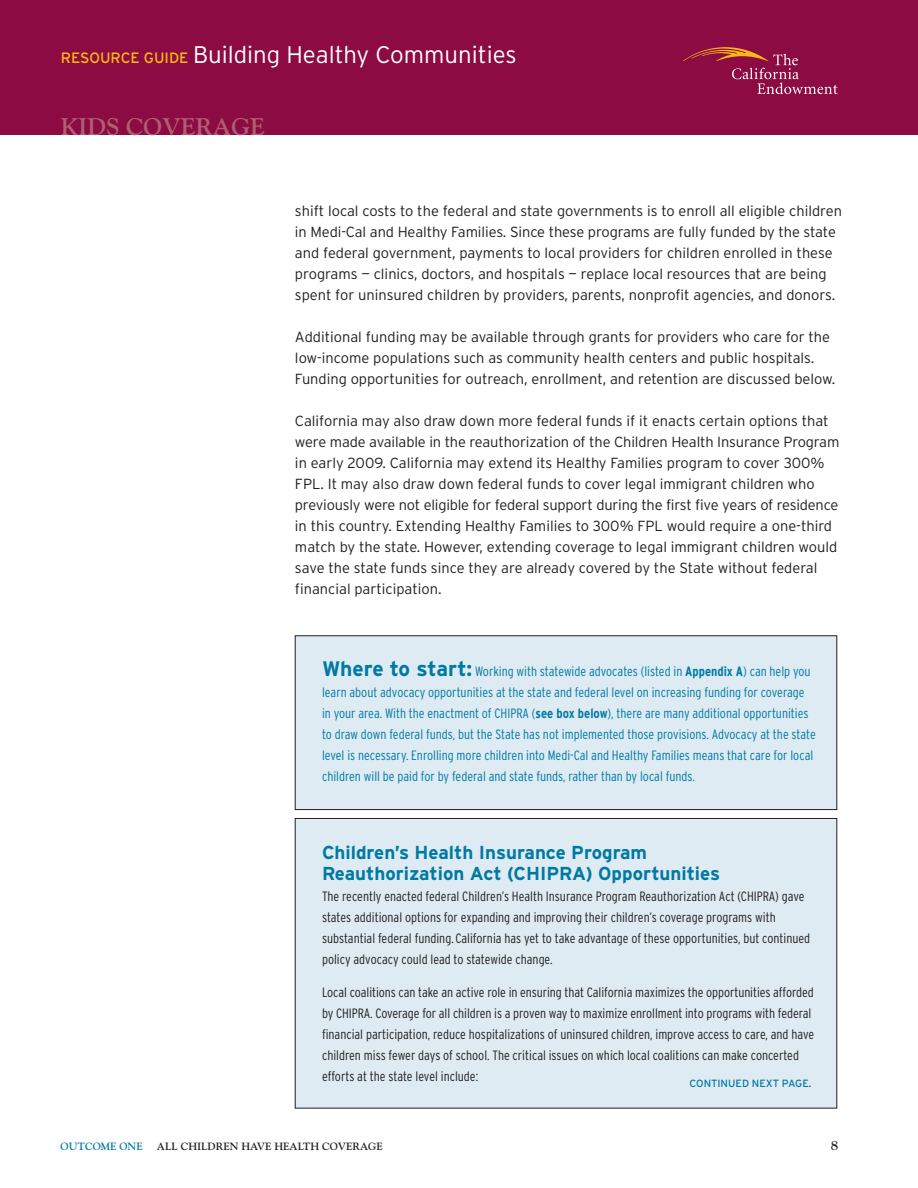
<style>
.page{position:relative;width:918px;height:1188px;background:#fff}
.page>*{position:absolute;margin:0;border:0;box-sizing:border-box;transform-origin:0 0}
.t1{font:300 24px "Interstate";color:#fff}
.t2{font:700 24px "Goudy";color:#af5f72}
.t3{font:700 18.75px/21px "Interstate";color:#0079a3}
.t4{font:300 14.7px/21px "Interstate";color:#231f20}
.t5{font:300 condensed 13.5px/21px "Interstate";color:#231f20}
.t6{font:300 condensed 13.5px/21px "Interstate";color:#0079a3}
.t7{font:700 13.5px "Goudy";color:#231f20}
.t8{font:700 10.5px "Goudy";color:#231f20}
.t9{font:10.5px "Interstate";color:#0079a3}
.t10{font:700 10.5px "Goudy";color:#0079a3}
.s1{font-weight:400;font-size:15px;color:#fcb814}
.s2{font-weight:700;font-stretch:normal;font-size:21px}
.s3{font-weight:700}
</style>
<div class="page">
<div style="left:0;top:0;width:918px;height:135px;background:#8c0b42"></div>
<svg style="left:683px;top:47px;width:155px;height:47px"></svg>
<div style="left:295px;top:636px;width:542px;height:174px;background:#deebf3"></div>
<div style="left:295px;top:636px;width:542px;height:174px;border:1px solid #231f20"></div>
<div style="left:295px;top:818px;width:542px;height:290px;background:#deebf3"></div>
<div style="left:295px;top:818px;width:542px;height:290px;border:1px solid #231f20"></div>
<h1 class="t1" style="left:61px;top:41px;width:457px"><span class="s1">RESOURCE GUIDE</span> Building Healthy Communities</h1>
<h1 class="t2" style="left:61px;top:112px;width:205px">KIDS COVERAGE</h1>
<p class="t4" style="left:295px;top:201px;width:549px">shift local costs to the federal and state governments is to enroll all eligible children in Medi-Cal and Healthy Families. Since these programs are fully funded by the state and federal government, payments to local providers for children enrolled in these programs — clinics, doctors, and hospitals — replace local resources that are being spent for uninsured children by providers, parents, nonprofit agencies, and donors.</p>
<p class="t4" style="left:295px;top:327px;width:542px">Additional funding may be available through grants for providers who care for the low-income populations such as community health centers and public hospitals.<br>Funding opportunities for outreach, enrollment, and retention are discussed below.</p>
<p class="t4" style="left:295px;top:411px;width:546px">California may also draw down more federal funds if it enacts certain options that were made available in the reauthorization of the Children Health Insurance Program in early 2009. California may extend its Healthy Families program to cover 300% FPL. It may also draw down federal funds to cover legal immigrant children who previously were not eligible for federal support during the first five years of residence in this country. Extending Healthy Families to 300% FPL would require a one-third match by the state. However, extending coverage to legal immigrant children would save the state funds since they are already covered by the State without federal financial participation.</p>
<p class="t6" style="left:322px;top:661px;width:495px"><span class="s2">Where to start:</span> Working with statewide advocates (listed in <span class="s3">Appendix A</span>) can help you learn about advocacy opportunities at the state and federal level on increasing funding for coverage in your area. With the enactment of CHIPRA (<span class="s3">see box below</span>), there are many additional opportunities to draw down federal funds, but the State has not implemented those provisions. Advocacy at the state level is necessary. Enrolling more children into Medi-Cal and Healthy Families means that care for local children will be paid for by federal and state funds, rather than by local funds.</p>
<p class="t3" style="left:322px;top:842px;width:400px">Children’s Health Insurance Program<br>Reauthorization Act (CHIPRA) Opportunities</p>
<p class="t5" style="left:322px;top:886px;width:490px">The recently enacted federal Children’s Health Insurance Program Reauthorization Act (CHIPRA) gave states additional options for expanding and improving their children’s coverage programs with substantial federal funding. California has yet to take advantage of these opportunities, but continued policy advocacy could lead to statewide change.</p>
<p class="t5" style="left:322px;top:982px;width:494px">Local coalitions can take an active role in ensuring that California maximizes the opportunities afforded by CHIPRA. Coverage for all children is a proven way to maximize enrollment into programs with federal financial participation, reduce hospitalizations of uninsured children, improve access to care, and have children miss fewer days of school. The critical issues on which local coalitions can make concerted efforts at the state level include:</p>
<p class="t9" style="left:690px;top:1077px;width:123px">CONTINUED NEXT PAGE.</p>
<p class="t10" style="left:61px;top:1140px;width:84px">OUTCOME ONE</p>
<p class="t8" style="left:157px;top:1140px;width:227px">ALL CHILDREN HAVE HEALTH COVERAGE</p>
<p class="t7" style="left:831px;top:1137px;width:9px">8</p>
</div>
